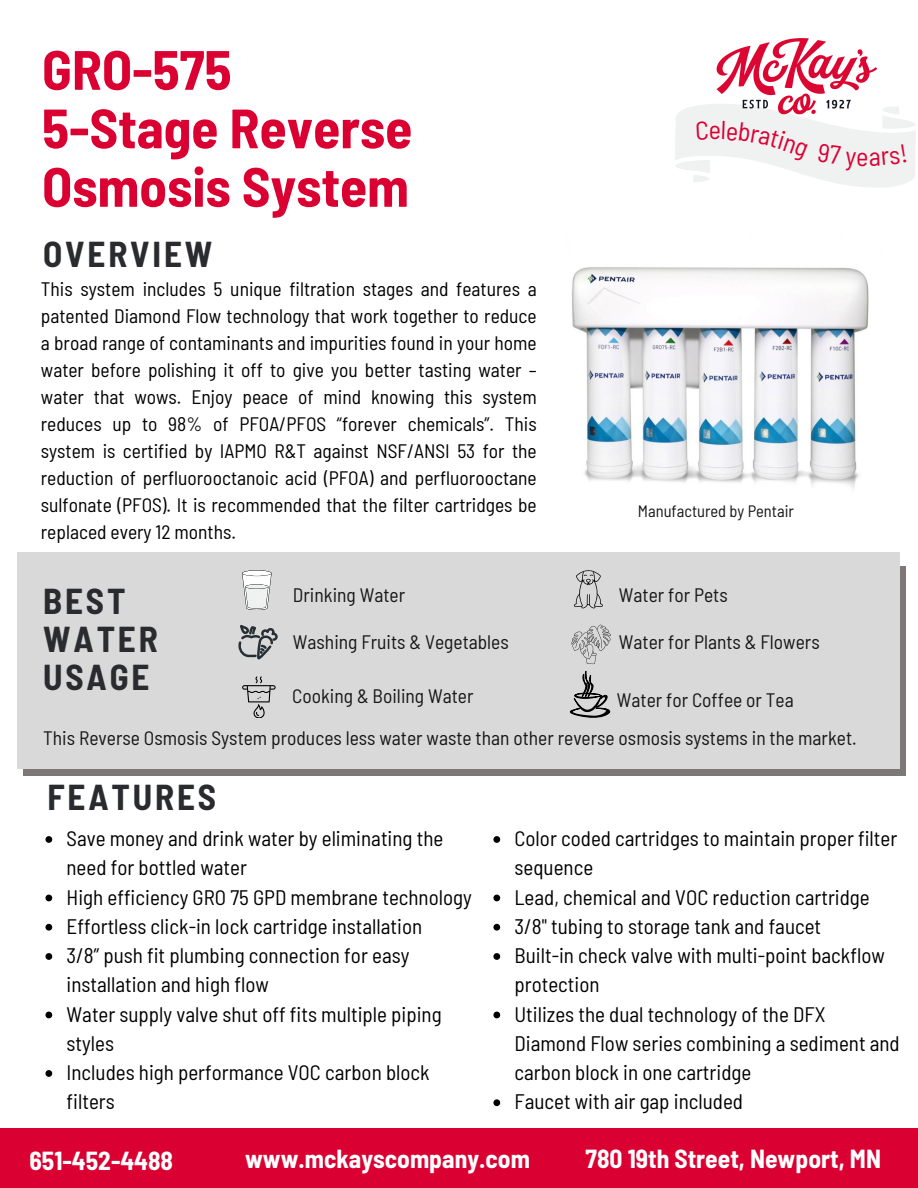
<style>
.page{position:relative;width:918px;height:1188px;background:#fff}
.page>*{position:absolute;margin:0;border:0;box-sizing:border-box;transform-origin:0 0}
.t1{font:700 semi-condensed 55.35px/58.5px "Barlow";color:#db0032}
.t2{font:700 semi-condensed 35.1px/38.2px "Barlow";letter-spacing:.08em;color:#2a2b2f}
.t3{font:semi-condensed 25.95px "Barlow";color:#db0032}
.t4{font:700 semi-condensed 25.5px "Barlow";color:#fff}
.t5{font:semi-condensed 21px/29.2px "Barlow";color:#000}
.t6{font:semi-condensed 19.5px/27px "Barlow";color:#000;text-align:justify}
.t7{font:semi-condensed 19.5px "Barlow";color:#171717}
.t8{font:semi-condensed 16.5px "Barlow";color:#171717}
</style>
<div class="page">
<div style="left:0;top:1128px;width:918px;height:60px;background:#db0032"></div>
<img style="left:716px;top:38px;width:162px;height:66px">
<div style="left:23px;top:566px;width:882px;height:210px;background:#7d7777"></div>
<div style="left:18px;top:552px;width:882px;height:216px;background:#d9d9d9"></div>
<svg style="left:242px;top:570px;width:29px;height:40px"></svg>
<svg style="left:238px;top:625px;width:40px;height:34px"></svg>
<svg style="left:242px;top:676px;width:34px;height:42px"></svg>
<svg style="left:574px;top:570px;width:29px;height:39px"></svg>
<svg style="left:571px;top:625px;width:40px;height:39px"></svg>
<svg style="left:569px;top:671px;width:41px;height:47px"></svg>
<img style="left:572px;top:267px;width:297px;height:222px">
<svg style="left:45px;top:836px;width:7px;height:7px"></svg>
<svg style="left:45px;top:895px;width:7px;height:6px"></svg>
<svg style="left:45px;top:924px;width:7px;height:7px"></svg>
<svg style="left:45px;top:953px;width:7px;height:7px"></svg>
<svg style="left:45px;top:1012px;width:7px;height:6px"></svg>
<svg style="left:45px;top:1070px;width:7px;height:7px"></svg>
<svg style="left:493px;top:836px;width:7px;height:7px"></svg>
<svg style="left:493px;top:895px;width:7px;height:6px"></svg>
<svg style="left:493px;top:924px;width:7px;height:7px"></svg>
<svg style="left:493px;top:953px;width:7px;height:7px"></svg>
<svg style="left:493px;top:1012px;width:7px;height:6px"></svg>
<svg style="left:493px;top:1099px;width:7px;height:7px"></svg>
<svg style="left:675px;top:104px;width:241px;height:83px"></svg>
<p class="t1" style="left:42px;top:38px;width:372px">GRO-575<br>5-Stage Reverse<br>Osmosis System</p>
<h2 class="t2" style="left:43px;top:234px;width:171px">OVERVIEW</h2>
<p class="t6" style="left:41px;top:275px;width:497px">This system includes 5 unique filtration stages and features a patented Diamond Flow technology that work together to reduce a broad range of contaminants and impurities found in your home water before polishing it off to give you better tasting water – water that wows. Enjoy peace of mind knowing this system reduces up to 98% of PFOA/PFOS “forever chemicals”. This system is certified by IAPMO R&amp;T against NSF/ANSI 53 for the reduction of perfluorooctanoic acid (PFOA) and perfluorooctane sulfonate (PFOS). It is recommended that the filter cartridges be replaced every 12 months.</p>
<h2 class="t2" style="left:43px;top:580px;width:116px">BEST<br>WATER<br>USAGE</h2>
<p class="t7" style="left:293px;top:583px;width:114px">Drinking Water</p>
<p class="t7" style="left:293px;top:630px;width:217px">Washing Fruits &amp; Vegetables</p>
<p class="t7" style="left:292px;top:684px;width:183px">Cooking &amp; Boiling Water</p>
<h5 class="t3" style="left:709px;top:113px;width:14px">e</h5>
<p class="t8" style="left:638px;top:500px;width:158px">Manufactured by Pentair</p>
<p class="t7" style="left:619px;top:583px;width:110px">Water for Pets</p>
<p class="t7" style="left:619px;top:630px;width:202px">Water for Plants &amp; Flowers</p>
<p class="t7" style="left:617px;top:687px;width:178px">Water for Coffee or Tea</p>
<p class="t7" style="left:43px;top:726px;width:815px">This Reverse Osmosis System produces less water waste than other reverse osmosis systems in the market.</p>
<h2 class="t2" style="left:48px;top:777px;width:170px">FEATURES</h2>
<p class="t5" style="left:67px;top:823px;width:378px">Save money and drink water by eliminating the need for bottled water</p>
<p class="t5" style="left:67px;top:882px;width:407px">High efficiency GRO 75 GPD membrane technology</p>
<p class="t5" style="left:67px;top:911px;width:357px">Effortless click-in lock cartridge installation</p>
<p class="t5" style="left:67px;top:940px;width:344px">3/8” push fit plumbing connection for easy installation and high flow</p>
<p class="t5" style="left:67px;top:999px;width:377px">Water supply valve shut off fits multiple piping styles</p>
<p class="t5" style="left:67px;top:1057px;width:365px">Includes high performance VOC carbon block filters</p>
<p class="t5" style="left:515px;top:823px;width:387px">Color coded cartridges to maintain proper filter sequence<br>Lead, chemical and VOC reduction cartridge 3/8" tubing to storage tank and faucet<br>Built-in check valve with multi-point backflow protection<br>Utilizes the dual technology of the DFX Diamond Flow series combining a sediment and carbon block in one cartridge<br>Faucet with air gap included</p>
<h3 class="t4" style="left:30px;top:1144px;width:145px">651-452-4488</h3>
<h3 class="t4" style="left:245px;top:1143px;width:286px">www.mckayscompany.com</h3>
<h3 class="t4" style="left:586px;top:1143px;width:297px">780 19th Street, Newport, MN</h3>
</div>
